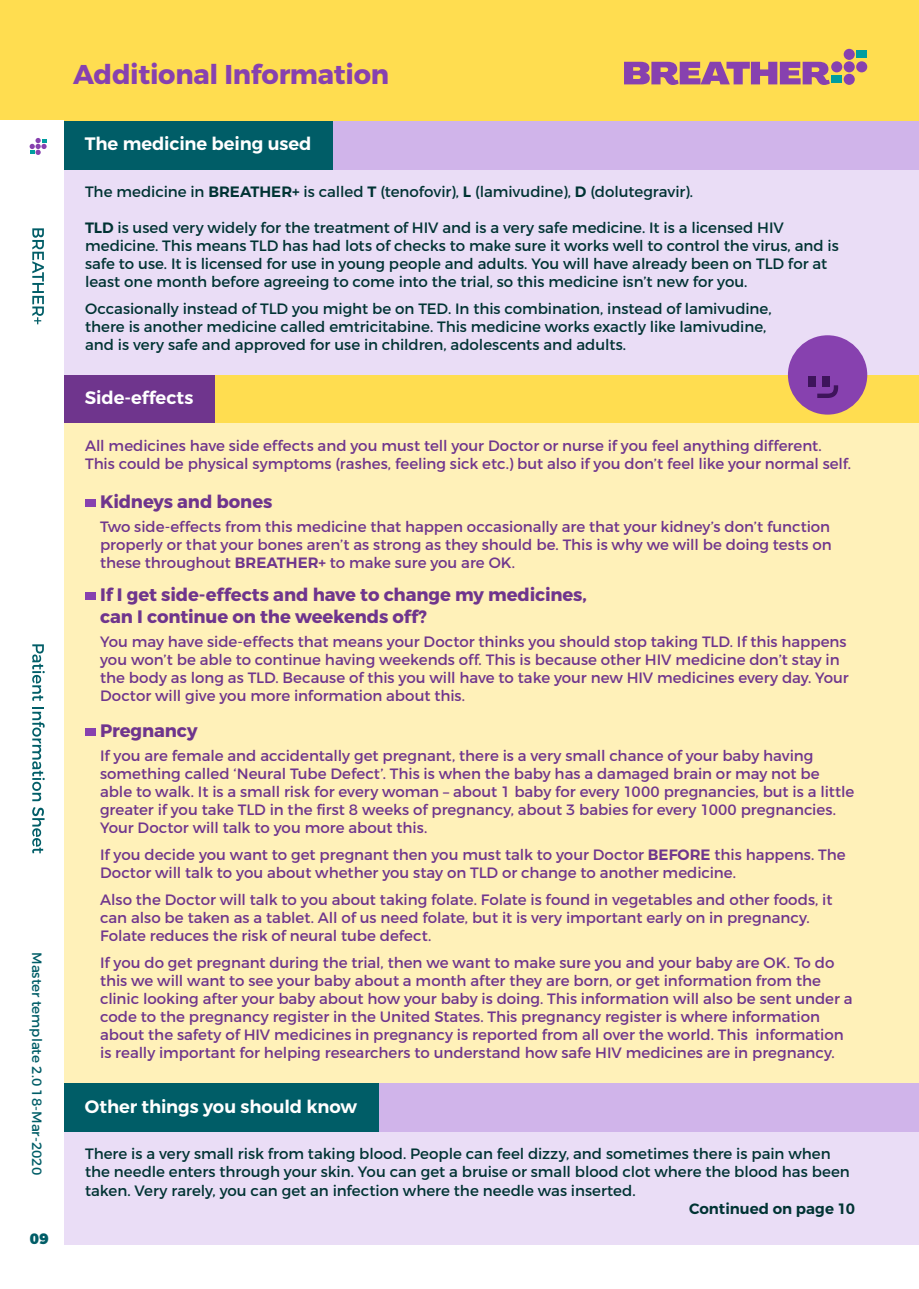
<style>
.page{position:relative;width:919px;height:1289px;background:#fff}
.page>*{position:absolute;margin:0;border:0;box-sizing:border-box;transform-origin:0 0}
.t1{font:700 27.15px "Montserrat";letter-spacing:-.01em;color:#8741af}
.t2{font:700 18px/22.5px "Montserrat";letter-spacing:-.005em;color:#6f358d}
.t3{font:600 18px "Montserrat";letter-spacing:-.005em;color:#fff}
.t4{font:15px/18px "Montserrat";color:#6f358d}
.t5{font:15px/18px "Montserrat";color:#033}
.t6{font:600 15px "Montserrat";color:#033}
.t7{font:900 15px "Montserrat";color:#005d67}
.t8{font:13.5px "Montserrat";color:#005d67}
.s1{font-weight:600}
</style>
<div class="page">
<div style="left:0;top:0;width:918px;height:1288px;background:#ffdd50"></div>
<div style="left:0;top:1244px;width:918px;height:44px;background:#fff"></div>
<svg style="left:624px;top:62px;width:205px;height:23px"></svg>
<div style="left:843px;top:61px;width:11px;height:11px;background:#8741af;border-radius:50%"></div>
<div style="left:843px;top:74px;width:11px;height:11px;background:#8741af;border-radius:50%"></div>
<div style="left:843px;top:49px;width:11px;height:11px;background:#8741af;border-radius:50%"></div>
<div style="left:831px;top:61px;width:11px;height:11px;background:#8741af;border-radius:50%"></div>
<div style="left:856px;top:61px;width:11px;height:11px;background:#8741af;border-radius:50%"></div>
<div style="left:831px;top:76px;width:10px;height:7px;background:#009e9f"></div>
<div style="left:856px;top:51px;width:10px;height:7px;background:#009e9f"></div>
<div style="left:0;top:375px;width:214px;height:48px;background:#6f358d"></div>
<div style="left:0;top:423px;width:918px;height:785px;background:#fff1b9"></div>
<div style="left:85px;top:499px;width:10px;height:7px;background:#8741af"></div>
<div style="left:85px;top:592px;width:10px;height:7px;background:#8741af"></div>
<div style="left:85px;top:728px;width:10px;height:8px;background:#8741af"></div>
<div style="left:0;top:128px;width:918px;height:247px;background:#eaddf6"></div>
<div style="left:64px;top:121px;width:854px;height:48px;background:#d0b4ea"></div>
<div style="left:0;top:121px;width:332px;height:48px;background:#005d67"></div>
<div style="left:787px;top:335px;width:80px;height:79px;background:#8741af;border-radius:50%"></div>
<div style="left:807px;top:376px;width:8px;height:11px;background:#3e145b"></div>
<div style="left:822px;top:376px;width:7px;height:11px;background:#3e145b"></div>
<svg style="left:817px;top:385px;width:21px;height:13px"></svg>
<div style="left:60px;top:1083px;width:858px;height:49px;background:#d0b4ea"></div>
<div style="left:0;top:1132px;width:918px;height:112px;background:#eaddf6"></div>
<div style="left:0;top:1083px;width:378px;height:49px;background:#005d67"></div>
<div style="left:0;top:121px;width:51px;height:1167px;background:#fff"></div>
<div style="left:13px;top:121px;width:51px;height:1167px;background:#fff"></div>
<svg style="left:32px;top:644px;width:13px;height:57px"></svg>
<svg style="left:32px;top:707px;width:13px;height:94px"></svg>
<svg style="left:32px;top:807px;width:13px;height:46px"></svg>
<svg style="left:32px;top:228px;width:12px;height:96px"></svg>
<svg style="left:30px;top:138px;width:17px;height:17px"></svg>
<p class="t8" style="left:45px;top:952px;width:224px;rotate:90deg">Master template 2.0 18-Mar-2020</p>
<p class="t7" style="left:30px;top:1229px;width:20px">09</p>
<h1 class="t1" style="left:73px;top:58px;width:317px">Additional Information</h1>
<p class="t3" style="left:85px;top:132px;width:228px">The medicine being used</p>
<p class="t5" style="left:85px;top:182px;width:609px">The medicine in <span class="s1">BREATHER+</span> is called <span class="s1">T</span> (tenofovir), <span class="s1">L</span> (lamivudine), <span class="s1">D</span> (dolutegravir).</p>
<p class="t5" style="left:85px;top:218px;width:755px"><span class="s1">TLD</span> is used very widely for the treatment of HIV and is a very safe medicine. It is a licensed HIV medicine. This means TLD has had lots of checks to make sure it works well to control the virus, and is safe to use. It is licensed for use in young people and adults. You will have already been on TLD for at least one month before agreeing to come into the trial, so this medicine isn’t new for you.</p>
<p class="t5" style="left:85px;top:299px;width:688px">Occasionally instead of TLD you might be on TED. In this combination, instead of lamivudine, there is another medicine called emtricitabine. This medicine works exactly like lamivudine, and is very safe and approved for use in children, adolescents and adults.</p>
<p class="t3" style="left:85px;top:386px;width:110px">Side-effects</p>
<p class="t4" style="left:85px;top:436px;width:767px">All medicines have side effects and you must tell your Doctor or nurse if you feel anything different.<br>This could be physical symptoms (rashes, feeling sick etc.) but also if you don’t feel like your normal self.</p>
<p class="t2" style="left:100px;top:490px;width:174px">Kidneys and bones</p>
<p class="t4" style="left:100px;top:517px;width:733px;text-align:justify">Two side-effects from this medicine that happen occasionally are that your kidney’s don’t function properly or that your bones aren’t as strong as they should be. This is why we will be doing tests on these throughout <span class="s1">BREATHER+</span> to make sure you are OK.</p>
<p class="t2" style="left:100px;top:583px;width:488px">If I get side-effects and have to change my medicines, can I continue on the weekends off?</p>
<p class="t4" style="left:100px;top:633px;width:750px">You may have side-effects that means your Doctor thinks you should stop taking TLD. If this happens you won’t be able to continue having weekends off. This is because other HIV medicine don’t stay in the body as long as TLD. Because of this you will have to take your new HIV medicines every day. Your Doctor will give you more information about this.</p>
<p class="t2" style="left:100px;top:720px;width:99px">Pregnancy</p>
<p class="t4" style="left:100px;top:747px;width:755px">If you are female and accidentally get pregnant, there is a very small chance of your baby having something called ‘Neural Tube Defect’. This is when the baby has a damaged brain or may not be able to walk. It is a small risk for every woman – about 1 baby for every 1000 pregnancies, but is a little greater if you take TLD in the first 8 weeks of pregnancy, about 3 babies for every 1000 pregnancies.<br>Your Doctor will talk to you more about this.</p>
<p class="t4" style="left:100px;top:846px;width:747px">If you decide you want to get pregnant then you must talk to your Doctor <span class="s1">BEFORE</span> this happens. The<br>Doctor will talk to you about whether you stay on TLD or change to another medicine.</p>
<p class="t4" style="left:100px;top:891px;width:733px">Also the Doctor will talk to you about taking folate. Folate is found in vegetables and other foods, it can also be taken as a tablet. All of us need folate, but it is very important early on in pregnancy.<br>Folate reduces the risk of neural tube defect.</p>
<p class="t4" style="left:100px;top:954px;width:754px">If you do get pregnant during the trial, then we want to make sure you and your baby are OK. To do this we will want to see your baby about a month after they are born, or get information from the clinic looking after your baby about how your baby is doing. This information will also be sent under a code to the pregnancy register in the United States. This pregnancy register is where information about the safety of HIV medicines in pregnancy is reported from all over the world. This information is really important for helping researchers to understand how safe HIV medicines are in pregnancy.</p>
<p class="t3" style="left:85px;top:1095px;width:274px">Other things you should know</p>
<p class="t5" style="left:85px;top:1145px;width:766px">There is a very small risk from taking blood. People can feel dizzy, and sometimes there is pain when the needle enters through your skin. You can get a bruise or small blood clot where the blood has been taken. Very rarely, you can get an infection where the needle was inserted.</p>
<p class="t6" style="left:689px;top:1198px;width:168px">Continued on page 10</p>
</div>
